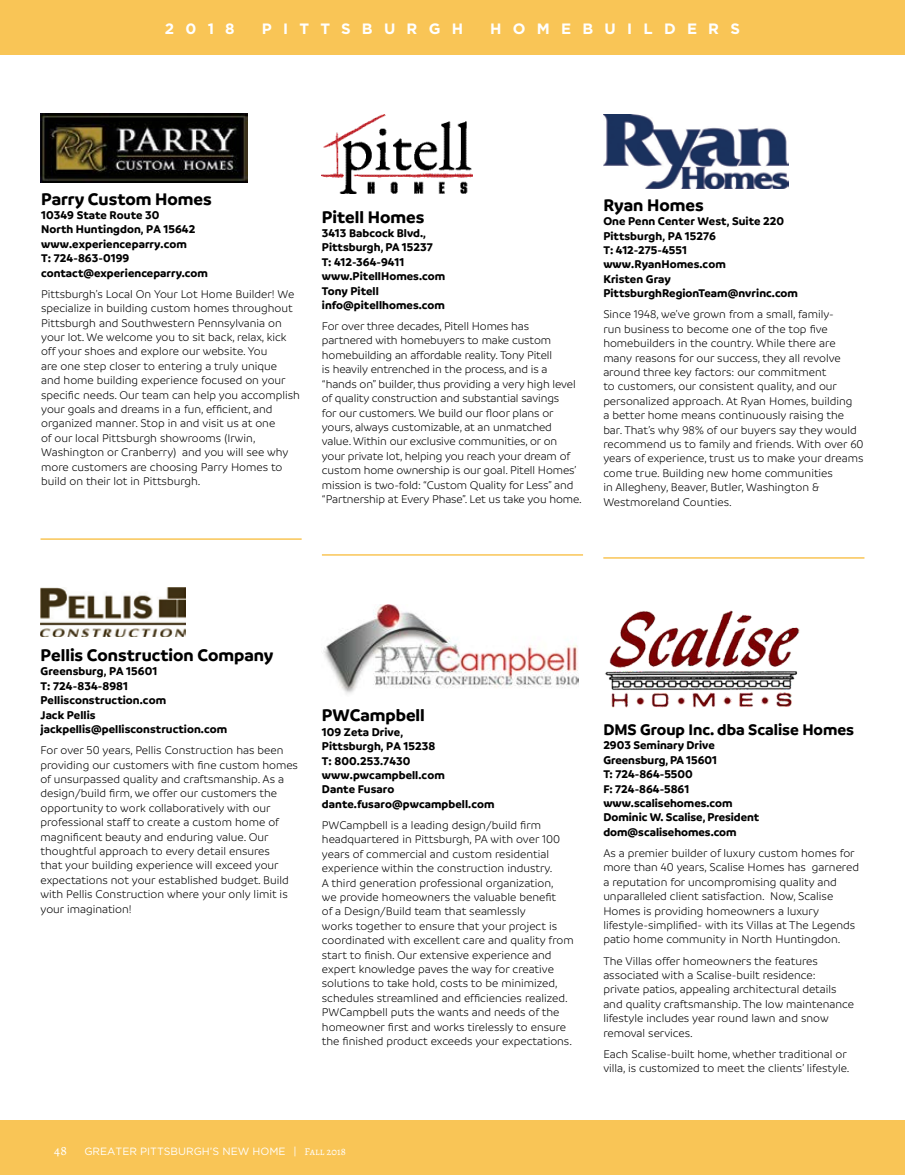
<style>
.page{position:relative;width:905px;height:1175px;background:#fff}
.page>*{position:absolute;margin:0;border:0;box-sizing:border-box;transform-origin:0 0}
.t1{font:700 18px "Branding";color:#000}
.t2{font:700 16.5px "Branding";color:#000}
.t3{font:700 15px "Gotham";letter-spacing:.75em;color:#fff}
.t4{font:13.5px "Alegreya SC";color:#fff}
.t5{font:300 12px/14.4px "Branding";color:#000}
.t6{font:700 12px/14.4px "Branding";letter-spacing:.005em;color:#000}
.t7{font:10.5px "Gotham";color:#fff}
.s1{font-family:"Alegreya SC"}
</style>
<div class="page">
<div style="left:0;top:0;width:904px;height:54px;background:#f9c556"></div>
<img style="left:40px;top:113px;width:208px;height:70px">
<hr style="left:40px;top:538px;width:262px;height:2px;background:#f9c556">
<img style="left:40px;top:587px;width:146px;height:49px">
<div style="left:0;top:1120px;width:904px;height:54px;background:#f9c556"></div>
<hr style="left:322px;top:554px;width:261px;height:1px;background:#f9c556">
<img style="left:322px;top:115px;width:151px;height:79px">
<img style="left:323px;top:604px;width:255px;height:90px">
<hr style="left:603px;top:557px;width:261px;height:1px;background:#f9c556">
<img style="left:603px;top:115px;width:185px;height:73px">
<img style="left:605px;top:610px;width:195px;height:97px">
<p class="t3" style="left:165px;top:18px;width:71px">2018</p>
<p class="t3" style="left:262px;top:18px;width:203px">PITTSBURGH</p>
<p class="t3" style="left:490px;top:18px;width:251px">HOMEBUILDERS</p>
<h1 class="t1" style="left:41px;top:188px;width:172px">Parry Custom Homes</h1>
<p class="t6" style="left:41px;top:208px;width:168px">10349 State Route 30<br>North Huntingdon, PA 15642 www.experienceparry.com<br>T: 724-863-0199 contact@experienceparry.com</p>
<p class="t5" style="left:41px;top:287px;width:260px">Pittsburgh’s Local On Your Lot Home Builder! We specialize in building custom homes throughout Pittsburgh and Southwestern Pennsylvania on your lot. We welcome you to sit back, relax, kick off your shoes and explore our website. You<br>are one step closer to entering a truly unique<br>and home building experience focused on your specific needs. Our team can help you accomplish your goals and dreams in a fun, efficient, and organized manner. Stop in and visit us at one<br>of our local Pittsburgh showrooms (Irwin, Washington or Cranberry) and you will see why more customers are choosing Parry Homes to build on their lot in Pittsburgh.</p>
<h1 class="t1" style="left:322px;top:206px;width:104px">Pitell Homes</h1>
<p class="t6" style="left:322px;top:226px;width:125px">3413 Babcock Blvd.,<br>Pittsburgh, PA 15237<br>T: 412-364-9411 www.PitellHomes.com<br>Tony Pitell info@pitellhomes.com</p>
<p class="t5" style="left:322px;top:319px;width:261px">For over three decades, Pitell Homes has partnered with homebuyers to make custom homebuilding an affordable reality. Tony Pitell<br>is heavily entrenched in the process, and is a “hands on” builder, thus providing a very high level of quality construction and substantial savings<br>for our customers. We build our floor plans or yours, always customizable, at an unmatched value. Within our exclusive communities, or on your private lot, helping you reach your dream of custom home ownership is our goal. Pitell Homes’ mission is two-fold: “Custom Quality for Less” and “Partnership at Every Phase”. Let us take you home.</p>
<h1 class="t1" style="left:603px;top:194px;width:102px">Ryan Homes</h1>
<p class="t6" style="left:603px;top:214px;width:196px">One Penn Center West, Suite 220<br>Pittsburgh, PA 15276<br>T: 412-275-4551 www.RyanHomes.com<br>Kristen Gray<br>PittsburghRegionTeam@nvrinc.com</p>
<p class="t5" style="left:603px;top:307px;width:262px">Since 1948, we’ve grown from a small, family-<br>run business to become one of the top five homebuilders in the country. While there are many reasons for our success, they all revolve around three key factors: our commitment<br>to customers, our consistent quality, and our personalized approach. At Ryan Homes, building<br>a better home means continuously raising the bar. That’s why 98% of our buyers say they would recommend us to family and friends. With over 60 years of experience, trust us to make your dreams come true. Building new home communities<br>in Allegheny, Beaver, Butler, Washington &amp; Westmoreland Counties.</p>
<h1 class="t1" style="left:40px;top:644px;width:234px">Pellis Construction Company</h1>
<p class="t6" style="left:40px;top:664px;width:188px">Greensburg, PA 15601<br>T: 724-834-8981<br>Pellisconstruction.com<br>Jack Pellis jackpellis@pellisconstruction.com</p>
<p class="t5" style="left:40px;top:743px;width:259px">For over 50 years, Pellis Construction has been providing our customers with fine custom homes of unsurpassed quality and craftsmanship. As a design/build firm, we offer our customers the opportunity to work collaboratively with our professional staff to create a custom home of magnificent beauty and enduring value. Our thoughtful approach to every detail ensures<br>that your building experience will exceed your expectations not your established budget. Build with Pellis Construction where your only limit is your imagination!</p>
<h1 class="t1" style="left:322px;top:705px;width:104px">PWCampbell</h1>
<p class="t6" style="left:322px;top:724px;width:174px">109 Zeta Drive,<br>Pittsburgh, PA 15238<br>T: 800.253.7430 www.pwcampbell.com<br>Dante Fusaro dante.fusaro@pwcampbell.com</p>
<p class="t5" style="left:322px;top:818px;width:253px">PWCampbell is a leading design/build firm headquartered in Pittsburgh, PA with over 100 years of commercial and custom residential experience within the construction industry.<br>A third generation professional organization,<br>we provide homeowners the valuable benefit<br>of a Design/Build team that seamlessly<br>works together to ensure that your project is coordinated with excellent care and quality from start to finish. Our extensive experience and expert knowledge paves the way for creative solutions to take hold, costs to be minimized, schedules streamlined and efficiencies realized.<br>PWCampbell puts the wants and needs of the homeowner first and works tirelessly to ensure the finished product exceeds your expectations.</p>
<p class="t4" style="left:54px;top:1142px;width:14px">48</p>
<p class="t7" style="left:84px;top:1144px;width:263px">GREATER PITTSBURGH’S NEW HOME | <span class="s1">Fall 2018</span></p>
<h2 class="t2" style="left:603px;top:720px;width:252px">DMS Group Inc. dba Scalise Homes</h2>
<p class="t6" style="left:603px;top:738px;width:157px">2903 Seminary Drive<br>Greensburg, PA 15601<br>T: 724-864-5500<br>F: 724-864-5861 www.scalisehomes.com<br>Dominic W. Scalise, President dom@scalisehomes.com</p>
<p class="t5" style="left:603px;top:846px;width:257px">As a premier builder of luxury custom homes for more than 40 years, Scalise Homes has garnered a reputation for uncompromising quality and unparalleled client satisfaction. Now, Scalise Homes is providing homeowners a luxury lifestyle-simplified- with its Villas at The Legends patio home community in North Huntingdon.</p>
<p class="t5" style="left:603px;top:953px;width:252px">The Villas offer homeowners the features associated with a Scalise-built residence: private patios, appealing architectural details and quality craftsmanship. The low maintenance lifestyle includes year round lawn and snow removal services.</p>
<p class="t5" style="left:603px;top:1046px;width:248px">Each Scalise-built home, whether traditional or villa, is customized to meet the clients’ lifestyle.</p>
</div>
